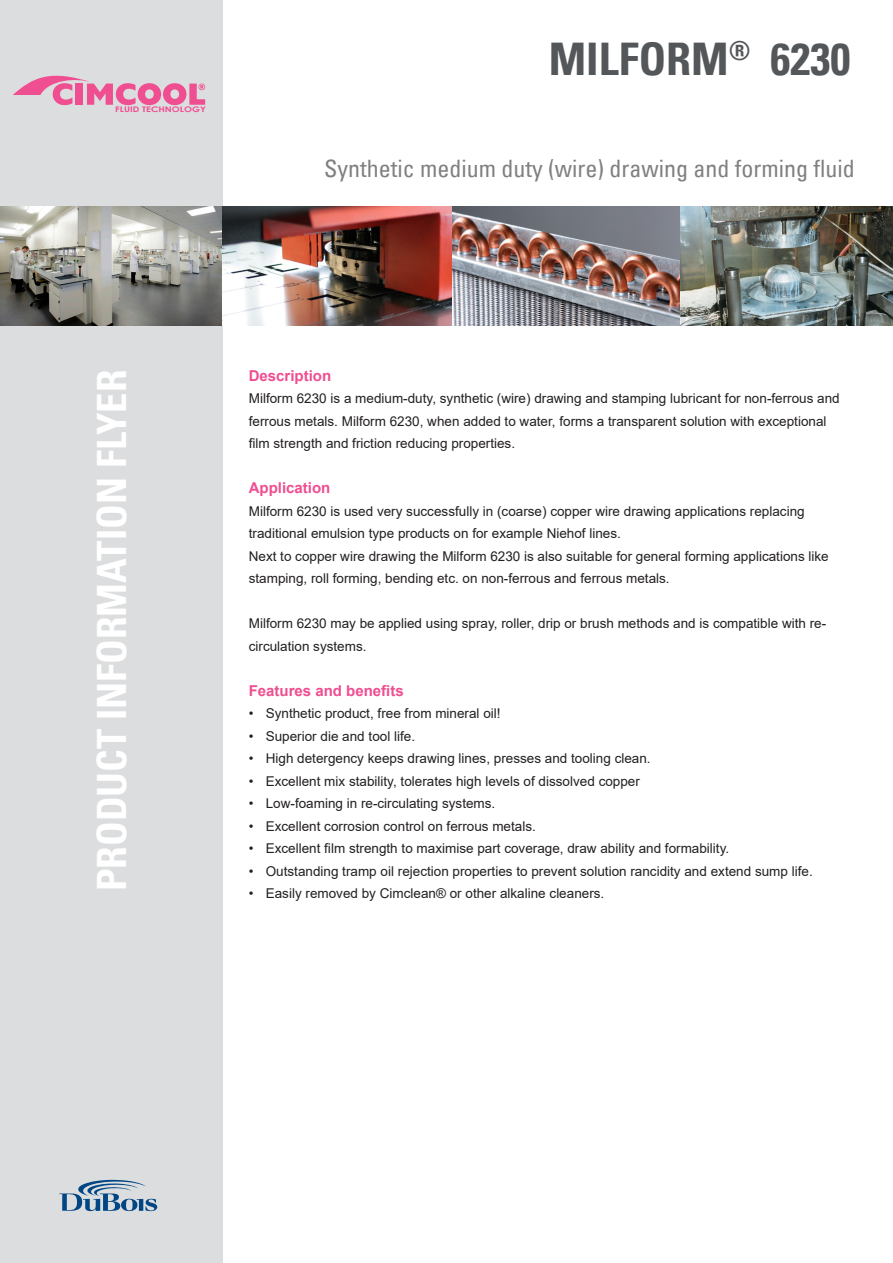
<style>
.page{position:relative;width:893px;height:1263px;background:#fff}
.page>*{position:absolute;margin:0;border:0;box-sizing:border-box;transform-origin:0 0}
.Product{font:45px "Univers Com 67 Bold Cond";color:#54575a}
.t1{font:40.5px "Univers Com 67 Bold Cond";color:#fff}
.Productlead_curs{font:condensed 24px "Univers Com 57";color:#808080}
.t2{font:700 15px "Arial";color:#ef4e91}
.t3{font:13.5px/22.5px "Arial";color:#231f20}
.t4{font:700 7.65px "Century Gothic";color:#ef4e91;scale:1.23 1}
</style>
<div class="page">
<div style="left:0;top:0;width:223px;height:1263px;background:#dcdddf"></div>
<svg style="left:13px;top:76px;width:192px;height:29px"></svg>
<svg style="left:59px;top:1180px;width:98px;height:31px"></svg>
<img style="left:452px;top:206px;width:228px;height:119px">
<img style="left:0;top:206px;width:452px;height:119px">
<img style="left:680px;top:206px;width:212px;height:119px">
<p class="t4" style="left:115px;top:104px;width:75px">FLUID TECHNOLOGY</p>
<p class="Product" style="left:549px;top:31px;width:303px">MILFORM<sup>®</sup> 6230</p>
<p class="Productlead_curs" style="left:324px;top:153px;width:532px">Synthetic medium duty (wire) drawing and forming fluid</p>
<h2 class="t1" style="left:87px;top:891px;width:523px;rotate:-90deg">PRODUCT INFORMATION FLYER</h2>
<p class="t2" style="left:249px;top:365px;width:84px">Description</p>
<p class="t3" style="left:249px;top:387px;width:592px">Milform 6230 is a medium-duty, synthetic (wire) drawing and stamping lubricant for non-ferrous and ferrous metals. Milform 6230, when added to water, forms a transparent solution with exceptional film strength and friction reducing properties.</p>
<p class="t2" style="left:249px;top:478px;width:83px">Application</p>
<p class="t3" style="left:249px;top:500px;width:557px">Milform 6230 is used very successfully in (coarse) copper wire drawing applications replacing traditional emulsion type products on for example Niehof lines.</p>
<p class="t3" style="left:249px;top:545px;width:581px">Next to copper wire drawing the Milform 6230 is also suitable for general forming applications like stamping, roll forming, bending etc. on non-ferrous and ferrous metals.</p>
<p class="t3" style="left:249px;top:612px;width:579px">Milform 6230 may be applied using spray, roller, drip or brush methods and is compatible with re&shy;circulation systems.</p>
<p class="t2" style="left:249px;top:680px;width:157px">Features and benefits</p>
<p class="t3" style="left:249px;top:702px;width:253px">• Synthetic product, free from mineral oil!</p>
<p class="t3" style="left:249px;top:725px;width:168px">• Superior die and tool life.</p>
<p class="t3" style="left:249px;top:747px;width:403px">• High detergency keeps drawing lines, presses and tooling clean.</p>
<p class="t3" style="left:249px;top:770px;width:393px">• Excellent mix stability, tolerates high levels of dissolved copper</p>
<p class="t3" style="left:249px;top:792px;width:248px">• Low-foaming in re-circulating systems.</p>
<p class="t3" style="left:249px;top:815px;width:289px">• Excellent corrosion control on ferrous metals.</p>
<p class="t3" style="left:249px;top:837px;width:482px">• Excellent film strength to maximise part coverage, draw ability and formability.</p>
<p class="t3" style="left:249px;top:860px;width:566px">• Outstanding tramp oil rejection properties to prevent solution rancidity and extend sump life.</p>
<p class="t3" style="left:249px;top:882px;width:357px">• Easily removed by Cimclean® or other alkaline cleaners.</p>
</div>
